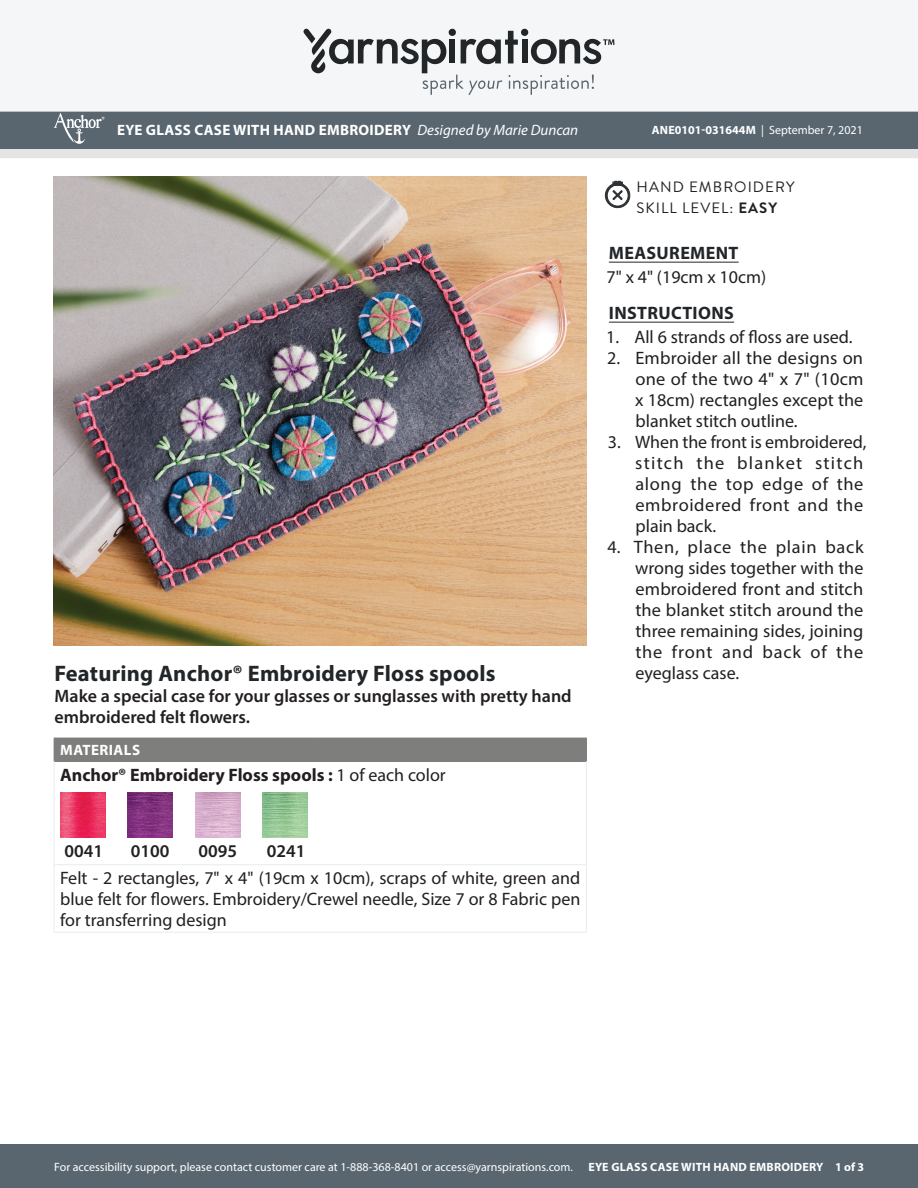
<style>
.page{position:relative;width:918px;height:1188px;background:#fff}
.page>*{position:absolute;margin:0;border:0;box-sizing:border-box;transform-origin:0 0}
.Featuring{font:700 22.5px "Myriad Pro";letter-spacing:.01em;color:#222628}
.Material_-__Colors_i{font:18px/21px "Myriad Pro";color:#231f20;text-align:justify}
.Material_-__Colors_i-2{font:18px/21px "Myriad Pro";letter-spacing:.035em;color:#231f20}
.Romance_Copy{font:600 18px/21px "Myriad Pro";color:#231f20}
.Materials_-_Brand{font:700 18px "Myriad Pro";color:#231f20}
.Body_-_HEADERS_-_Und{font:700 18px "Myriad Pro";letter-spacing:.02em;color:#222628}
.Body_-__With_auto_st{font:18px "Myriad Pro";color:#231f20}
.Diagram___Schematic{font:600 18px "Myriad Pro";color:#231f20}
.Materials_-__Header{font:700 15px "Myriad Pro";letter-spacing:.02em;color:#fff}
.Type_of_pattern___Sk{font:15px "Brandon Grotesque";letter-spacing:.07em;color:#231f20}
.t1{font:12px "Myriad Pro";color:#fff}
.t2{font:700 12px "Myriad Pro";letter-spacing:.02em;color:#fff}
.t3{font:500 6px "Avenir Next LT Pro";color:#fff}
.s1{font-weight:400;font-style:italic}
.s2{font-weight:700}
.s3{font-weight:400}
</style>
<div class="page">
<div style="left:0;top:1145px;width:918px;height:43px;background:#596670"></div>
<div style="left:0;top:148px;width:918px;height:10px;background:#e4e4e4"></div>
<div style="left:0;top:111px;width:918px;height:38px;background:#596670"></div>
<div style="left:0;top:0;width:918px;height:112px;background:#f4f6f7;border:2px solid #f4f6f7"></div>
<svg style="left:303px;top:29px;width:311px;height:66px"></svg>
<svg style="left:54px;top:113px;width:48px;height:31px"></svg>
<hr style="left:609px;top:262px;width:130px;height:1px;background:#222628">
<hr style="left:609px;top:322px;width:125px;height:1px;background:#222628">
<div style="left:54px;top:738px;width:532px;height:23px;background:#7e7e7d"></div>
<svg style="left:54px;top:761px;width:1px;height:26px"></svg>
<svg style="left:586px;top:738px;width:1px;height:49px"></svg>
<hr style="left:54px;top:787px;width:1px;height:77px;background:#ebeeef">
<hr style="left:586px;top:787px;width:1px;height:77px;background:#ebeeef">
<hr style="left:54px;top:865px;width:1px;height:67px;background:#ebeeef">
<hr style="left:54px;top:932px;width:263px;height:1px;background:#ebeeef">
<hr style="left:317px;top:932px;width:270px;height:1px;background:#ebeeef">
<hr style="left:586px;top:865px;width:1px;height:67px;background:#ebeeef">
<hr style="left:54px;top:864px;width:263px;height:1px;background:#ebeeef">
<hr style="left:317px;top:864px;width:270px;height:1px;background:#ebeeef">
<img style="left:60px;top:793px;width:45px;height:45px">
<img style="left:128px;top:793px;width:45px;height:45px">
<img style="left:195px;top:793px;width:45px;height:45px">
<img style="left:263px;top:793px;width:45px;height:45px">
<svg style="left:604px;top:181px;width:27px;height:27px"></svg>
<img style="left:53px;top:176px;width:533px;height:470px">
<p class="t3" style="left:101px;top:116px;width:5px">®</p>
<p class="Materials_-__Header" style="left:117px;top:120px;width:463px">EYE GLASS CASE WITH HAND EMBROIDERY <span class="s1">Designed by Marie Duncan</span></p>
<p class="t1" style="left:652px;top:123px;width:213px"><span class="s2">ANE0101-031644M</span> | September 7, 2021</p>
<p class="Type_of_pattern___Sk" style="left:637px;top:177px;width:160px">HAND EMBROIDERY</p>
<p class="Type_of_pattern___Sk" style="left:637px;top:197px;width:142px">SKILL LEVEL: <span class="s2">EASY</span></p>
<p class="Featuring" style="left:54px;top:658px;width:443px">Featuring Anchor® Embroidery Floss spools</p>
<p class="Romance_Copy" style="left:55px;top:685px;width:519px">Make a special case for your glasses or sunglasses with pretty hand embroidered felt flowers.</p>
<p class="Materials_-__Header" style="left:60px;top:740px;width:81px">MATERIALS</p>
<p class="Materials_-_Brand" style="left:60px;top:763px;width:387px">Anchor® Embroidery Floss spools : <span class="s3">1 of each color</span></p>
<p class="Diagram___Schematic" style="left:64px;top:840px;width:40px">0041</p>
<p class="Diagram___Schematic" style="left:131px;top:840px;width:40px">0100</p>
<p class="Diagram___Schematic" style="left:199px;top:840px;width:40px">0095</p>
<p class="Diagram___Schematic" style="left:267px;top:840px;width:40px">0241</p>
<p class="Material_-__Colors_i" style="left:60px;top:867px;width:522px">Felt - 2 rectangles, 7" x 4" (19cm x 10cm), scraps of white, green and blue felt for flowers. Embroidery/Crewel needle, Size 7 or 8 Fabric pen for transferring design</p>
<p class="Body_-_HEADERS_-_Und" style="left:609px;top:241px;width:131px">MEASUREMENT</p>
<p class="Body_-__With_auto_st" style="left:607px;top:266px;width:161px">7" x 4" (19cm x 10cm)</p>
<p class="Body_-_HEADERS_-_Und" style="left:609px;top:301px;width:126px">INSTRUCTIONS</p>
<p class="Material_-__Colors_i" style="left:606px;top:326px;width:248px">1. All 6 strands of floss are used.</p>
<p class="Material_-__Colors_i" style="left:635px;top:347px;width:230px;text-indent:-28px">2. Embroider all the designs on one of the two 4" x 7" (10cm x 18cm) rectangles except the blanket stitch outline.</p>
<p class="Material_-__Colors_i-2" style="left:635px;top:431px;width:233px;text-indent:-27px">3. When the front is embroidered, stitch the blanket stitch along the top edge of the embroidered front and the plain back.</p>
<p class="Material_-__Colors_i" style="left:635px;top:536px;width:230px;text-indent:-28px">4. Then, place the plain back wrong sides together with the embroidered front and stitch the blanket stitch around the three remaining sides, joining the front and back of the eyeglass case.</p>
<p class="t1" style="left:54px;top:1159px;width:520px">For accessibility support, please contact customer care at 1-888-368-8401 or access@yarnspirations.com.</p>
<p class="t2" style="left:588px;top:1159px;width:277px">EYE GLASS CASE WITH HAND EMBROIDERY 1 of 3</p>
</div>
